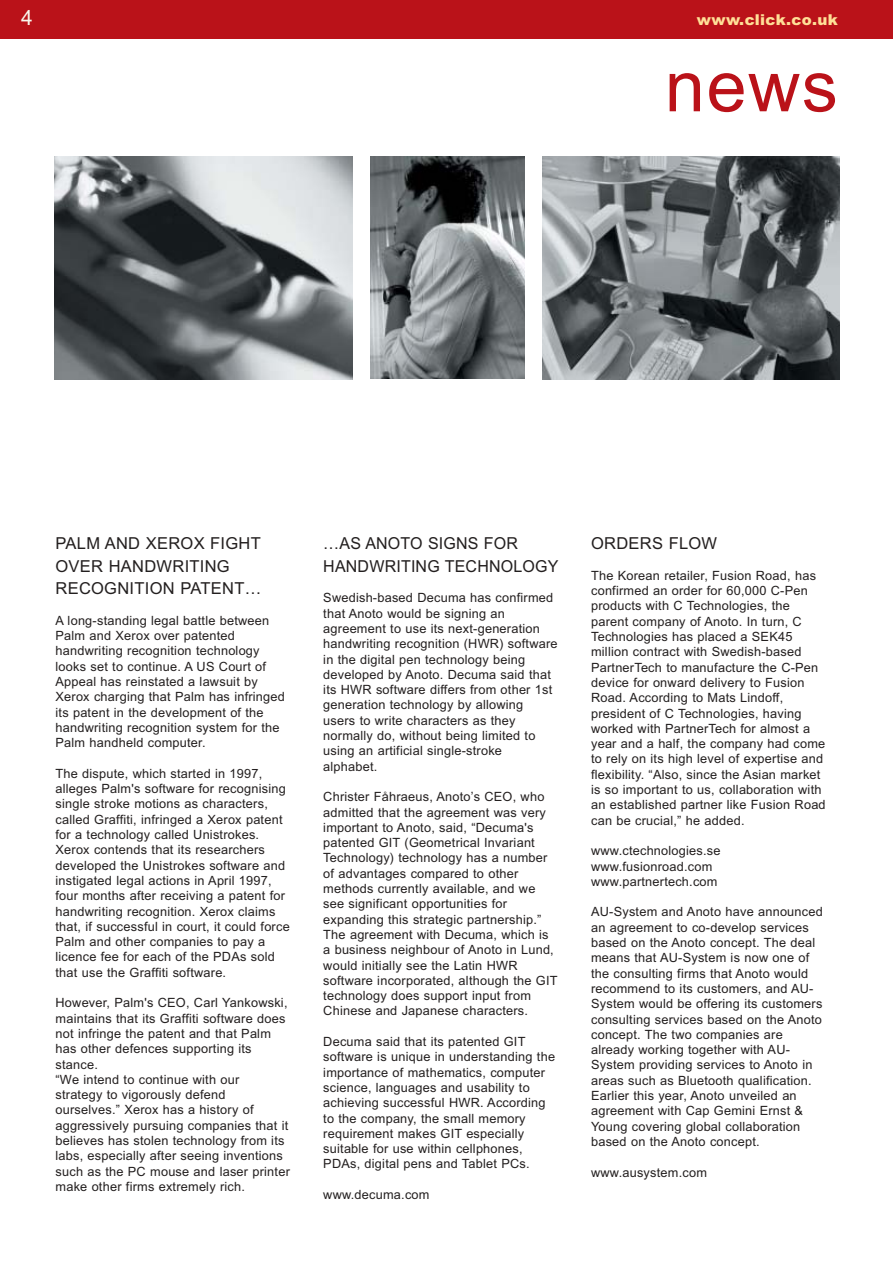
<style>
.page{position:relative;width:893px;height:1263px;background:#fff}
.page>*{position:absolute;margin:0;border:0;box-sizing:border-box;transform-origin:0 0}
.t1{font:72px "Arial";color:#ba1219}
.t2{font:21px "Arial";color:#f9f7ed}
.t3{font:16.5px/22.5px "Arial";letter-spacing:.015em;color:#231f1f}
.t4{font:900 15px "Arial";letter-spacing:.025em;color:#ffe097}
.t5{font:12.75px/15.3px "Arial";letter-spacing:.015em;color:#231f1f}
</style>
<div class="page">
<div style="left:0;top:0;width:892px;height:38px;background:#ba1219"></div>
<img style="left:54px;top:156px;width:299px;height:224px">
<img style="left:370px;top:156px;width:154px;height:223px">
<img style="left:542px;top:156px;width:297px;height:224px">
<h2 class="t2" style="left:21px;top:10px;width:13px">4</h2>
<p class="t4" style="left:697px;top:15px;width:142px">www.click.co.uk</p>
<h1 class="t1" style="left:665px;top:60px;width:174px">news</h1>
<p class="t3" style="left:56px;top:534px;width:207px">PALM AND XEROX FIGHT<br>OVER HANDWRITING<br>RECOGNITION PATENT…</p>
<p class="t5" style="left:56px;top:614px;width:231px">A long-standing legal battle between Palm and Xerox over patented handwriting recognition technology looks set to continue. A US Court of Appeal has reinstated a lawsuit by Xerox charging that Palm has infringed its patent in the development of the handwriting recognition system for the Palm handheld computer.</p>
<p class="t5" style="left:56px;top:767px;width:236px">The dispute, which started in 1997, alleges Palm's software for recognising single stroke motions as characters, called Graffiti, infringed a Xerox patent for a technology called Unistrokes.<br>Xerox contends that its researchers developed the Unistrokes software and instigated legal actions in April 1997, four months after receiving a patent for handwriting recognition. Xerox claims that, if successful in court, it could force Palm and other companies to pay a licence fee for each of the PDAs sold that use the Graffiti software.</p>
<p class="t5" style="left:56px;top:996px;width:236px">However, Palm's CEO, Carl Yankowski, maintains that its Graffiti software does not infringe the patent and that Palm has other defences supporting its stance.<br>“We intend to continue with our<br>strategy to vigorously defend ourselves.” Xerox has a history of aggressively pursuing companies that it believes has stolen technology from its labs, especially after seeing inventions such as the PC mouse and laser printer make other firms extremely rich.</p>
<p class="t3" style="left:323px;top:534px;width:237px">…AS ANOTO SIGNS FOR<br>HANDWRITING TECHNOLOGY</p>
<p class="t5" style="left:323px;top:591px;width:236px">Swedish-based Decuma has confirmed that Anoto would be signing an agreement to use its next-generation handwriting recognition (HWR) software in the digital pen technology being developed by Anoto. Decuma said that its HWR software differs from other 1st generation technology by allowing users to write characters as they normally do, without being limited to using an artificial single-stroke alphabet.</p>
<p class="t5" style="left:323px;top:790px;width:236px">Christer Fåhraeus, Anoto’s CEO, who admitted that the agreement was very important to Anoto, said, “Decuma's patented GIT (Geometrical Invariant Technology) technology has a number of advantages compared to other methods currently available, and we see significant opportunities for expanding this strategic partnership.” The agreement with Decuma, which is a business neighbour of Anoto in Lund, would initially see the Latin HWR software incorporated, although the GIT technology does support input from Chinese and Japanese characters.</p>
<p class="t5" style="left:323px;top:1035px;width:233px">Decuma said that its patented GIT software is unique in understanding the importance of mathematics, computer science, languages and usability to achieving successful HWR. According to the company, the small memory requirement makes GIT especially suitable for use within cellphones, PDAs, digital pens and Tablet PCs.</p>
<p class="t5" style="left:323px;top:1188px;width:108px">www.decuma.com</p>
<p class="t3" style="left:591px;top:534px;width:128px">ORDERS FLOW</p>
<p class="t5" style="left:591px;top:569px;width:236px">The Korean retailer, Fusion Road, has confirmed an order for 60,000 C-Pen products with C Technologies, the parent company of Anoto. In turn, C Technologies has placed a SEK45 million contract with Swedish-based PartnerTech to manufacture the C-Pen device for onward delivery to Fusion Road. According to Mats Lindoff, president of C Technologies, having worked with PartnerTech for almost a year and a half, the company had come to rely on its high level of expertise and flexibility. “Also, since the Asian market is so important to us, collaboration with an established partner like Fusion Road can be crucial,” he added.</p>
<p class="t5" style="left:591px;top:844px;width:131px">www.ctechnologies.se www.fusionroad.com www.partnertech.com</p>
<p class="t5" style="left:591px;top:906px;width:233px">AU-System and Anoto have announced an agreement to co-develop services based on the Anoto concept. The deal means that AU-System is now one of the consulting firms that Anoto would recommend to its customers, and AU-System would be offering its customers consulting services based on the Anoto concept. The two companies are already working together with AU-System providing services to Anoto in areas such as Bluetooth qualification.<br>Earlier this year, Anoto unveiled an agreement with Cap Gemini Ernst &amp; Young covering global collaboration based on the Anoto concept.</p>
<p class="t5" style="left:591px;top:1166px;width:117px">www.ausystem.com</p>
</div>
